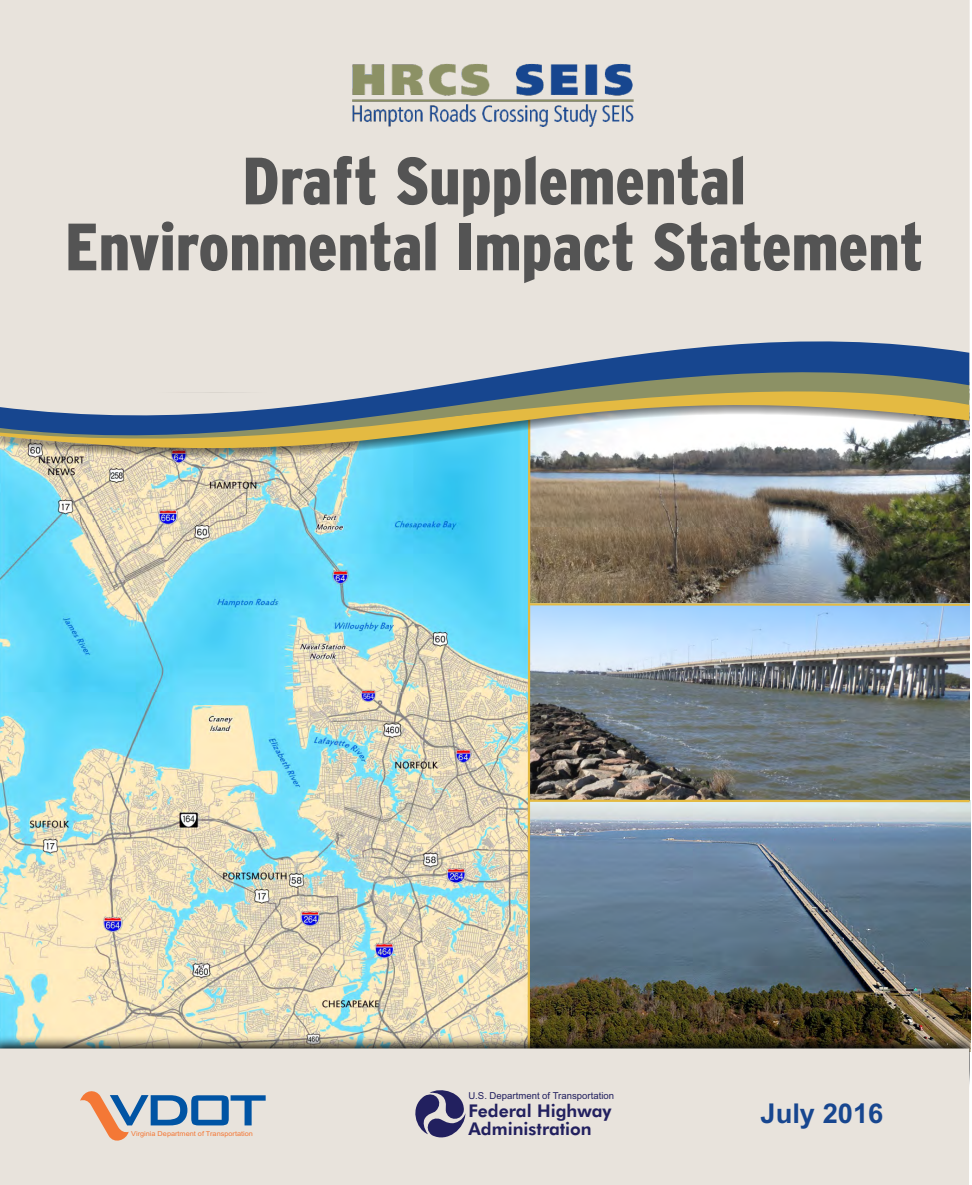
<style>
.page{position:relative;width:972px;height:1185px;background:#fff}
.page>*{position:absolute;margin:0;border:0;box-sizing:border-box;transform-origin:0 0}
.t1{font:900 condensed 66.75px/66px "Interstate";color:#545454;text-align:center}
.t2{font:500 58.35px "Bank Gothic BT";color:#0054a4}
.t3{font:700 27.3px "Arial";color:#17468f}
.t4{font:800 17.55px/17.9px "Futura BT";color:#22205f}
.t5{font:9.6px "Arial";color:#22205f}
.t6{font:6.75px "Arial";color:#f47836;scale:1.08 1}
.s1{font-size:58.8px}
.s2{font-size:58.65px}
</style>
<div class="page">
<img style="left:530px;top:486px;width:439px;height:117px">
<img style="left:530px;top:802px;width:439px;height:233px">
<img style="left:530px;top:606px;width:439px;height:194px">
<img style="left:0;top:486px;width:527px;height:549px">
<hr style="left:527px;top:418px;width:3px;height:630px;background:#e4ba42">
<hr style="left:528px;top:603px;width:441px;height:3px;background:#e4ba42">
<hr style="left:528px;top:800px;width:441px;height:2px;background:#e4ba42">
<img style="left:0;top:1035px;width:969px;height:13px">
<div style="left:0;top:0;width:969px;height:300px;background:#e8e3dc"></div>
<div style="left:0;top:1048px;width:969px;height:137px;background:#e8e3dc"></div>
<img style="left:0;top:468px;width:969px;height:18px">
<svg style="left:0;top:300px;width:969px;height:168px;background:#b2b9b5"></svg>
<svg style="left:80px;top:1089px;width:49px;height:56px;background:#ebc5ae"></svg>
<svg style="left:409px;top:1086px;width:56px;height:57px;background:#918da5"></svg>
<img style="left:352px;top:60px;width:285px;height:67px">
<p class="t1" style="left:65px;top:151px;width:859px">Draft Supplemental<br>Environmental Impact Statement</p>
<p class="t2" style="left:109px;top:1081px;width:159px"><span class="s1">V</span><span class="s2">D</span>OT</p>
<p class="t6" style="left:131px;top:1131px;width:114px">Virginia Department of Transportation</p>
<p class="t5" style="left:468px;top:1092px;width:147px">U.S. Department of Transportation</p>
<p class="t4" style="left:468px;top:1104px;width:144px">Federal Highway<br>Administration</p>
<p class="t3" style="left:760px;top:1103px;width:124px">July 2016</p>
</div>
